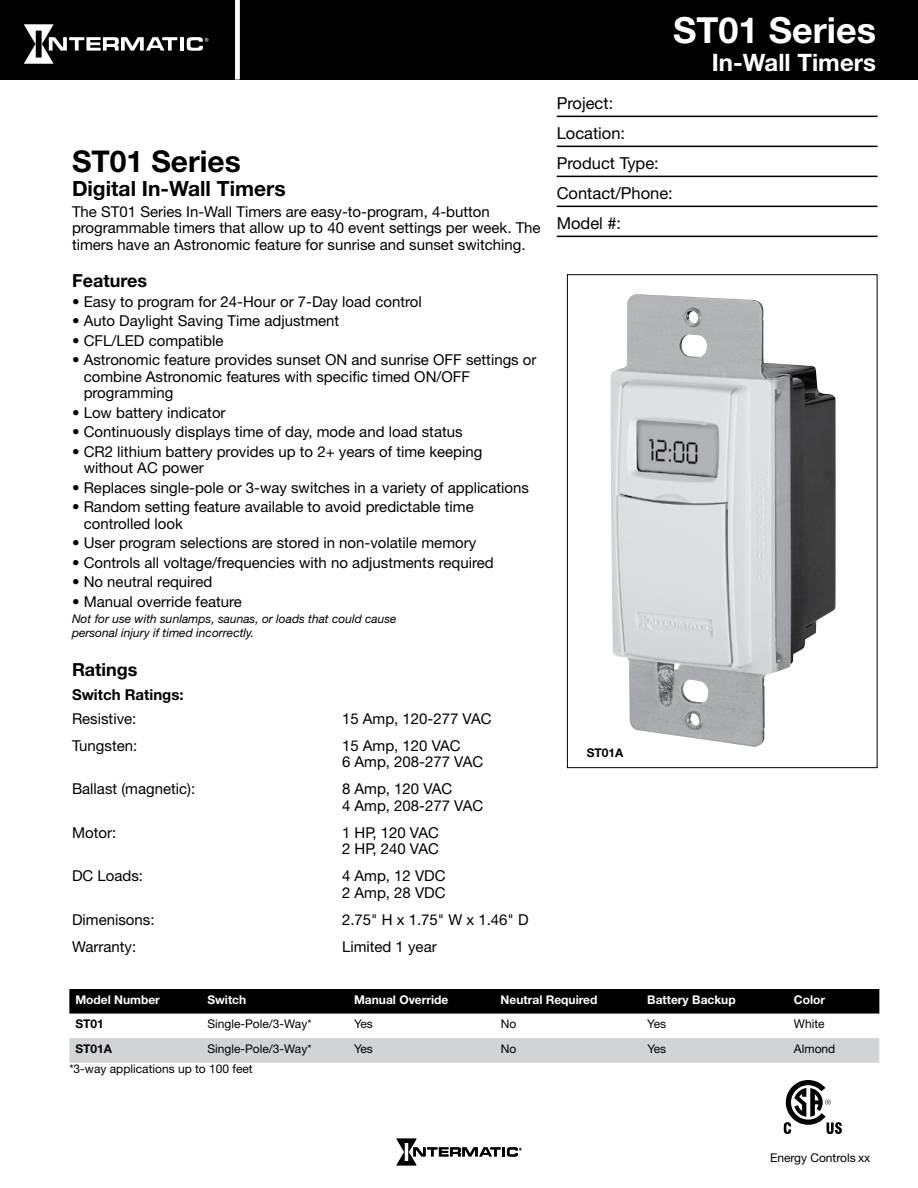
<style>
.page{position:relative;width:918px;height:1188px;background:#fff}
.page>*{position:absolute;margin:0;border:0;box-sizing:border-box;transform-origin:0 0}
.t1{font:700 36px "Helvetica Neue LT Std";color:#fff}
.t2{font:700 30px "Helvetica Neue LT Std";color:#000}
.t3{font:700 24px "Helvetica Neue LT Std";color:#fff}
.t4{font:700 21px "Helvetica Neue LT Std";color:#000}
.t5{font:700 18px "Helvetica Neue LT Std";color:#000}
.t6{font:16.5px/30px "Helvetica Neue LT Std";color:#000}
.t7{font:15px/16.5px "Helvetica Neue LT Std";color:#000}
.t8{font:700 15px "Helvetica Neue LT Std";color:#000}
.t9{font:12px "Helvetica Neue LT Std";color:#000}
.t10{font:italic 12px/13.5px "Helvetica Neue LT Std";color:#000}
.t11{font:700 12px "Helvetica Neue LT Std";color:#fff}
.t12{font:700 12px "Helvetica Neue LT Std";color:#000}
</style>
<div class="page">
<div style="left:0;top:0;width:918px;height:80px;background:#000"></div>
<hr style="left:180px;top:37px;width:4px;height:14px;background:#fff">
<svg style="left:187px;top:37px;width:21px;height:14px"></svg>
<svg style="left:24px;top:24px;width:153px;height:40px"></svg>
<hr style="left:557px;top:116px;width:321px;height:1px;background:#000">
<hr style="left:557px;top:146px;width:321px;height:1px;background:#000">
<hr style="left:557px;top:176px;width:321px;height:1px;background:#000">
<hr style="left:557px;top:206px;width:321px;height:1px;background:#000">
<hr style="left:557px;top:236px;width:321px;height:1px;background:#000">
<svg style="left:396px;top:1139px;width:126px;height:26px"></svg>
<div style="left:235px;top:0;width:5px;height:79px;background:#fff"></div>
<img style="left:610px;top:294px;width:226px;height:453px">
<div style="left:567px;top:274px;width:311px;height:494px;border:1px solid #000"></div>
<div style="left:69px;top:989px;width:810px;height:25px;background:#000"></div>
<div style="left:69px;top:1038px;width:810px;height:25px;background:#d1d3d4"></div>
<svg style="left:784px;top:1080px;width:58px;height:54px"></svg>
<h1 class="t1" style="left:673px;top:8px;width:204px">ST01 Series</h1>
<h2 class="t2" style="left:72px;top:143px;width:170px">ST01 Series</h2>
<h3 class="t4" style="left:72px;top:175px;width:215px">Digital In-Wall Timers</h3>
<p class="t7" style="left:72px;top:203px;width:470px">The ST01 Series In-Wall Timers are easy-to-program, 4-button programmable timers that allow up to 40 event settings per week. The timers have an Astronomic feature for sunrise and sunset switching.</p>
<p class="t5" style="left:72px;top:270px;width:77px">Features</p>
<p class="t7" style="left:72px;top:293px;width:351px">• Easy to program for 24-Hour or 7-Day load control</p>
<p class="t7" style="left:72px;top:312px;width:269px">• Auto Daylight Saving Time adjustment</p>
<p class="t7" style="left:72px;top:332px;width:153px">• CFL/LED compatible</p>
<p class="t7" style="left:84px;top:351px;width:454px;text-indent:-12px">• Astronomic feature provides sunset ON and sunrise OFF settings or combine Astronomic features with specific timed ON/OFF programming</p>
<p class="t7" style="left:72px;top:404px;width:155px">• Low battery indicator</p>
<p class="t7" style="left:72px;top:423px;width:392px">• Continuously displays time of day, mode and load status</p>
<p class="t7" style="left:84px;top:443px;width:400px;text-indent:-12px">• CR2 lithium battery provides up to 2+ years of time keeping without AC power</p>
<p class="t7" style="left:72px;top:479px;width:458px">• Replaces single-pole or 3-way switches in a variety of applications</p>
<p class="t7" style="left:84px;top:498px;width:392px;text-indent:-12px">• Random setting feature available to avoid predictable time controlled look</p>
<p class="t7" style="left:72px;top:534px;width:406px">• User program selections are stored in non-volatile memory</p>
<p class="t7" style="left:72px;top:554px;width:423px">• Controls all voltage/frequencies with no adjustments required</p>
<p class="t7" style="left:72px;top:573px;width:142px">• No neutral required</p>
<p class="t7" style="left:72px;top:593px;width:172px">• Manual override feature</p>
<p class="t10" style="left:72px;top:612px;width:326px">Not for use with sunlamps, saunas, or loads that could cause personal injury if timed incorrectly.</p>
<p class="t5" style="left:72px;top:658px;width:67px">Ratings</p>
<p class="t8" style="left:72px;top:685px;width:113px">Switch Ratings:</p>
<p class="t7" style="left:72px;top:710px;width:66px">Resistive:</p>
<p class="t7" style="left:342px;top:710px;width:151px">15 Amp, 120-277 VAC</p>
<p class="t7" style="left:72px;top:737px;width:67px">Tungsten:</p>
<p class="t7" style="left:342px;top:737px;width:143px">15 Amp, 120 VAC<br>6 Amp, 208-277 VAC</p>
<p class="t7" style="left:72px;top:780px;width:125px">Ballast (magnetic):</p>
<p class="t7" style="left:342px;top:780px;width:143px">8 Amp, 120 VAC<br>4 Amp, 208-277 VAC</p>
<p class="t7" style="left:72px;top:824px;width:46px">Motor:</p>
<p class="t7" style="left:342px;top:824px;width:98px">1 HP, 120 VAC<br>2 HP, 240 VAC</p>
<p class="t7" style="left:72px;top:867px;width:73px">DC Loads:</p>
<p class="t7" style="left:342px;top:867px;width:105px">4 Amp, 12 VDC<br>2 Amp, 28 VDC</p>
<p class="t7" style="left:72px;top:911px;width:84px">Dimenisons:</p>
<p class="t7" style="left:342px;top:911px;width:188px">2.75" H x 1.75" W x 1.46" D</p>
<p class="t7" style="left:72px;top:938px;width:66px">Warranty:</p>
<p class="t7" style="left:342px;top:938px;width:96px">Limited 1 year</p>
<p class="t6" style="left:557px;top:88px;width:118px">Project:<br>Location:<br>Product Type:<br>Contact/Phone:<br>Model #:</p>
<p class="t12" style="left:587px;top:745px;width:38px">ST01A</p>
<h3 class="t3" style="left:712px;top:47px;width:166px">In-Wall Timers</h3>
<p class="t11" style="left:75px;top:992px;width:86px">Model Number</p>
<p class="t11" style="left:207px;top:992px;width:40px">Switch</p>
<p class="t11" style="left:354px;top:992px;width:96px">Manual Override</p>
<p class="t11" style="left:501px;top:992px;width:98px">Neutral Required</p>
<p class="t11" style="left:647px;top:992px;width:90px">Battery Backup</p>
<p class="t11" style="left:794px;top:992px;width:33px">Color</p>
<p class="t12" style="left:75px;top:1016px;width:30px">ST01</p>
<p class="t9" style="left:207px;top:1017px;width:106px">Single-Pole/3-Way*</p>
<p class="t9" style="left:354px;top:1017px;width:20px">Yes</p>
<p class="t9" style="left:501px;top:1017px;width:17px">No</p>
<p class="t9" style="left:647px;top:1017px;width:20px">Yes</p>
<p class="t9" style="left:794px;top:1017px;width:32px">White</p>
<p class="t12" style="left:75px;top:1041px;width:38px">ST01A</p>
<p class="t9" style="left:207px;top:1041px;width:106px">Single-Pole/3-Way*</p>
<p class="t9" style="left:354px;top:1041px;width:20px">Yes</p>
<p class="t9" style="left:501px;top:1041px;width:17px">No</p>
<p class="t9" style="left:647px;top:1041px;width:20px">Yes</p>
<p class="t9" style="left:794px;top:1041px;width:43px">Almond</p>
<p class="t9" style="left:69px;top:1062px;width:185px">*3-way applications up to 100 feet</p>
<p class="t9" style="left:770px;top:1151px;width:102px">Energy Controls xx</p>
</div>
